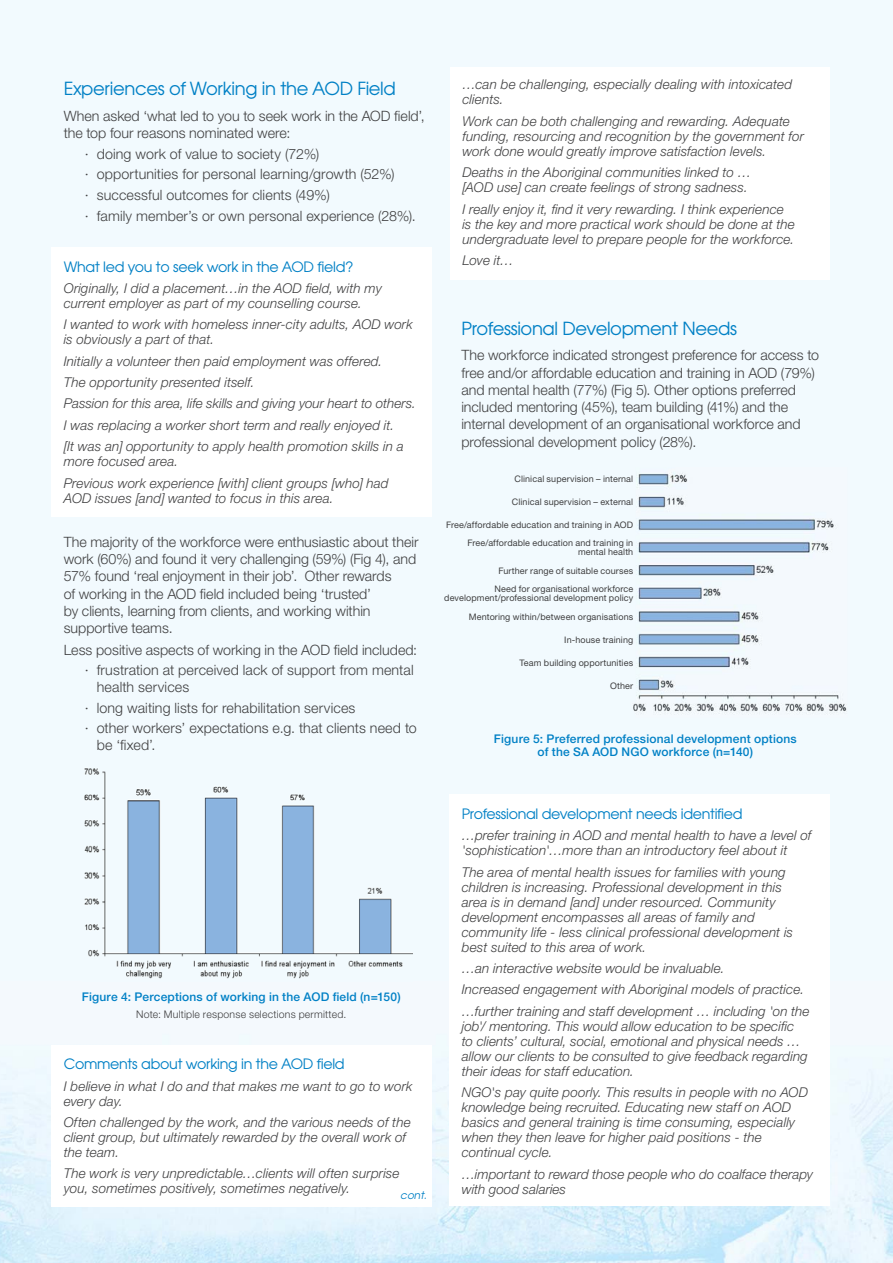
<style>
.page{position:relative;width:893px;height:1263px;background:#f2fafe}
.page>*{position:absolute;margin:0;border:0;box-sizing:border-box;transform-origin:0 0}
.t1{font:18px "Avant Garde";letter-spacing:-.02em;color:#0080c5}
.t2{font:300 14.25px/17.2px "Helvetica Neue LT Std";color:#404041}
.t3{font:14.25px "Avant Garde";letter-spacing:-.02em;color:#0080c5}
.t4{font:italic 300 13.5px/15px "Helvetica Neue LT Std";letter-spacing:.01em;color:#404041}
.t5{font:500 12px/13.5px "Helvetica Neue LT Std";letter-spacing:.015em;color:#0080c5;text-align:center}
.t6{font:300 10.5px "Helvetica Neue LT Std";letter-spacing:.02em;color:#404041}
.t7{font:italic 10.5px "Avant Garde";color:#0080c5}
.t8{font:9px/18.5px "Helvetica Neue LT Std";letter-spacing:.01em;color:#404041;text-align:right}
</style>
<div class="page">
<img style="left:0;top:981px;width:893px;height:282px">
<div style="left:450px;top:67px;width:379px;height:213px;background:#fff"></div>
<div style="left:51px;top:247px;width:381px;height:270px;background:#fff"></div>
<img style="left:84px;top:768px;width:328px;height:211px">
<img style="left:83px;top:981px;width:329px;height:1px">
<div style="left:449px;top:795px;width:380px;height:411px;background:#fff"></div>
<img style="left:633px;top:473px;width:214px;height:242px">
<div style="left:51px;top:1045px;width:381px;height:161px;background:#fff"></div>
<h1 class="t1" style="left:64px;top:82px;width:334px">Experiences of Working in the AOD Field</h1>
<p class="t2" style="left:64px;top:109px;width:363px">When asked ‘what led to you to seek work in the AOD field’, the top four reasons nominated were:</p>
<p class="t2" style="left:85px;top:145px;width:332px;line-height:20.7px">· doing work of value to society (72%)<br>· opportunities for personal learning/growth (52%)<br>· successful outcomes for clients (49%)<br>· family member’s or own personal experience (28%).</p>
<p class="t3" style="left:64px;top:261px;width:291px">What led you to seek work in the AOD field?</p>
<p class="t4" style="left:64px;top:282px;width:320px">Originally, I did a placement…in the AOD field, with my current employer as part of my counselling course.</p>
<p class="t4" style="left:64px;top:319px;width:350px">I wanted to work with homeless inner-city adults, AOD work is obviously a part of that.</p>
<p class="t4" style="left:64px;top:352px;width:354px;line-height:21.5px">Initially a volunteer then paid employment was offered.<br>The opportunity presented itself.<br>Passion for this area, life skills and giving your heart to others.<br>I was replacing a worker short term and really enjoyed it.<br>[It was an] opportunity to apply health promotion skills in a</p>
<p class="t4" style="left:64px;top:452px;width:326px;line-height:21.5px">more focused area.<br>Previous work experience [with] client groups [who] had</p>
<p class="t4" style="left:64px;top:492px;width:271px">AOD issues [and] wanted to focus in this area.</p>
<p class="t2" style="left:64px;top:535px;width:356px">The majority of the workforce were enthusiastic about their work (60%) and found it very challenging (59%) (Fig 4), and 57% found ‘real enjoyment in their job’. Other rewards<br>of working in the AOD field included being ‘trusted’<br>by clients, learning from clients, and working within supportive teams.</p>
<p class="t2" style="left:64px;top:641px;width:355px;line-height:20.7px;text-align:right">Less positive aspects of working in the AOD field included: · frustration at perceived lack of support from mental</p>
<p class="t2" style="left:85px;top:678px;width:334px;line-height:20.7px;text-indent:12px">health services<br>· long waiting lists for rehabilitation services<br>· other workers’ expectations e.g. that clients need to</p>
<p class="t2" style="left:97px;top:738px;width:60px">be ‘fixed’.</p>
<p class="t4" style="left:462px;top:79px;width:331px">…can be challenging, especially dealing with intoxicated clients.</p>
<p class="t4" style="left:462px;top:115px;width:343px">Work can be both challenging and rewarding. Adequate funding, resourcing and recognition by the government for work done would greatly improve satisfaction levels.</p>
<p class="t4" style="left:462px;top:167px;width:290px">Deaths in the Aboriginal communities linked to … [AOD use] can create feelings of strong sadness.</p>
<p class="t4" style="left:462px;top:203px;width:334px">I really enjoy it, find it very rewarding. I think experience is the key and more practical work should be done at the undergraduate level to prepare people for the workforce.</p>
<p class="t4" style="left:462px;top:254px;width:53px">Love it…</p>
<h1 class="t1" style="left:461px;top:321px;width:277px">Professional Development Needs</h1>
<p class="t2" style="left:461px;top:348px;width:359px">The workforce indicated strongest preference for access to free and/or affordable education and training in AOD (79%) and mental health (77%) (Fig 5). Other options preferred included mentoring (45%), team building (41%) and the internal development of an organisational workforce and professional development policy (28%).</p>
<p class="t8" style="left:514px;top:470px;width:120px">Clinical supervision – internal</p>
<p class="t8" style="left:512px;top:493px;width:123px">Clinical supervision – external</p>
<p class="t8" style="left:446px;top:516px;width:189px">Free/affordable education and training in AOD<br>Free/affordable education and training in</p>
<p class="t8" style="left:494px;top:544px;width:140px">mental health<br>Further range of suitable courses<br>Need for organisational workforce</p>
<p class="t8" style="left:444px;top:590px;width:190px">development/professional development policy<br>Mentoring within/between organisations</p>
<p class="t8" style="left:564px;top:631px;width:71px">In-house training</p>
<p class="t8" style="left:519px;top:654px;width:115px">Team building opportunities</p>
<p class="t8" style="left:610px;top:677px;width:25px">Other</p>
<p class="t5" style="left:494px;top:733px;width:304px">Figure 5: Preferred professional development options of the SA AOD NGO workforce (n=140)</p>
<p class="t5" style="left:82px;top:992px;width:320px">Figure 4: Perceptions of working in the AOD field (n=150)</p>
<p class="t6" style="left:136px;top:1010px;width:212px">Note: Multiple response selections permitted.</p>
<p class="t3" style="left:64px;top:1059px;width:282px">Comments about working in the AOD field</p>
<p class="t4" style="left:64px;top:1080px;width:350px">I believe in what I do and that makes me want to go to work every day.</p>
<p class="t4" style="left:64px;top:1116px;width:348px">Often challenged by the work, and the various needs of the client group, but ultimately rewarded by the overall work of the team.</p>
<p class="t4" style="left:64px;top:1168px;width:337px">The work is very unpredictable…clients will often surprise you, sometimes positively, sometimes negatively.</p>
<p class="t7" style="left:400px;top:1191px;width:28px">cont.</p>
<p class="t3" style="left:462px;top:808px;width:282px">Professional development needs identified</p>
<p class="t4" style="left:462px;top:830px;width:351px">…prefer training in AOD and mental health to have a level of 'sophistication'…more than an introductory feel about it</p>
<p class="t4" style="left:462px;top:866px;width:333px">The area of mental health issues for families with young children is increasing. Professional development in this area is in demand [and] under resourced. Community development encompasses all areas of family and community life - less clinical professional development is best suited to this area of work.</p>
<p class="t4" style="left:462px;top:959px;width:349px;line-height:21.5px">…an interactive website would be invaluable.<br>Increased engagement with Aboriginal models of practice. …further training and staff development … including 'on the</p>
<p class="t4" style="left:462px;top:1020px;width:347px">job'/ mentoring. This would allow education to be specific to clients’ cultural, social, emotional and physical needs … allow our clients to be consulted to give feedback regarding their ideas for staff education.</p>
<p class="t4" style="left:462px;top:1087px;width:348px">NGO's pay quite poorly. This results in people with no AOD knowledge being recruited. Educating new staff on AOD basics and general training is time consuming, especially when they then leave for higher paid positions - the continual cycle.</p>
<p class="t4" style="left:462px;top:1168px;width:353px">…important to reward those people who do coalface therapy with good salaries</p>
</div>
